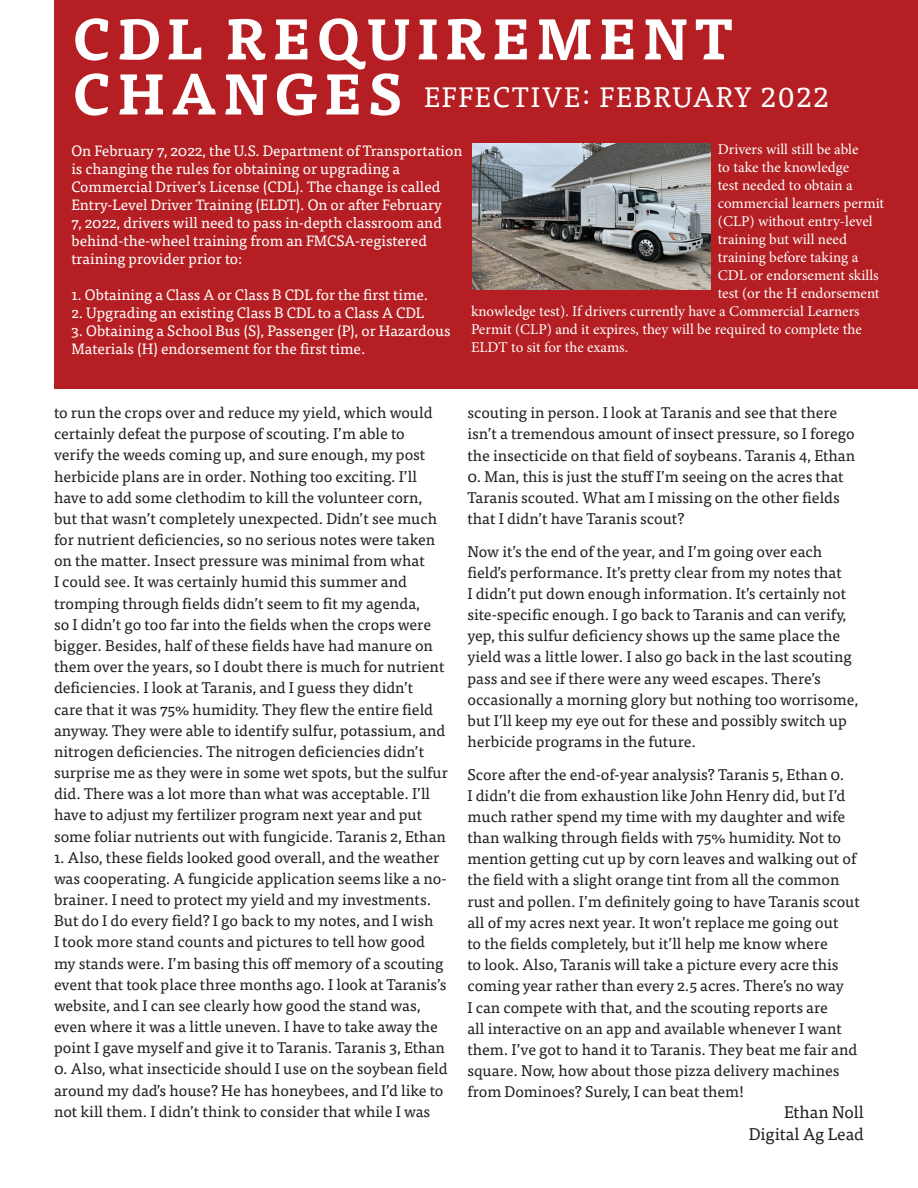
<style>
.page{position:relative;width:918px;height:1188px;background:#fff}
.page>*{position:absolute;margin:0;border:0;box-sizing:border-box;transform-origin:0 0}
.t1{font:700 56.4px "Tisa Pro";color:#fff}
.t2{font:28.2px "Tisa Pro";letter-spacing:.07em;color:#fff}
.t3{font:16.95px/22px "Tisa Pro";color:#231f20;text-align:right}
.t4{font:15.45px/21.1px "Tisa Pro";color:#231f20}
.t5{font:15px/18px "Tisa Pro";color:#fff}
.t6{font:15px "Minion Pro";color:#fff}
.s1{font-weight:700;font-size:56.4px}
</style>
<div class="page">
<div style="left:54px;top:0;width:864px;height:389px;background:#b51f23"></div>
<img style="left:472px;top:143px;width:238px;height:147px">
<h1 class="t1" style="left:72px;top:-6px;width:663px">CDL REQUIREMENT</h1>
<h2 class="t2" style="left:72px;top:76px;width:758px"><span class="s1">CHANGES</span> EFFECTIVE: FEBRUARY 2022</h2>
<p class="t6" style="left:718px;top:139px;width:142px">Drivers will still be able</p>
<p class="t6" style="left:718px;top:157px;width:133px">to take the knowledge</p>
<p class="t6" style="left:718px;top:175px;width:136px">test needed to obtain a</p>
<p class="t6" style="left:718px;top:193px;width:168px">commercial learners permit</p>
<p class="t6" style="left:718px;top:211px;width:156px">(CLP) without entry-level</p>
<p class="t6" style="left:718px;top:229px;width:131px">training but will need</p>
<p class="t6" style="left:718px;top:247px;width:142px">training before taking a</p>
<p class="t6" style="left:718px;top:265px;width:162px">CDL or endorsement skills</p>
<p class="t6" style="left:718px;top:283px;width:163px">test (or the H endorsement</p>
<p class="t6" style="left:471px;top:301px;width:390px">knowledge test). If drivers currently have a Commercial Learners</p>
<p class="t6" style="left:471px;top:319px;width:392px">Permit (CLP) and it expires, they will be required to complete the</p>
<p class="t6" style="left:471px;top:337px;width:159px">ELDT to sit for the exams.</p>
<p class="t5" style="left:71px;top:141px;width:393px">On February 7, 2022, the U.S. Department of Transportation is changing the rules for obtaining or upgrading a Commercial Driver’s License (CDL). The change is called Entry-Level Driver Training (ELDT). On or after February<br>7, 2022, drivers will need to pass in-depth classroom and behind-the-wheel training from an FMCSA-registered training provider prior to:</p>
<p class="t5" style="left:71px;top:285px;width:358px">1. Obtaining a Class A or Class B CDL for the first time.</p>
<p class="t5" style="left:71px;top:303px;width:354px">2. Upgrading an existing Class B CDL to a Class A CDL</p>
<p class="t5" style="left:71px;top:321px;width:381px">3. Obtaining a School Bus (S), Passenger (P), or Hazardous<br>Materials (H) endorsement for the first time.</p>
<p class="t4" style="left:54px;top:401px;width:396px">to run the crops over and reduce my yield, which would certainly defeat the purpose of scouting. I’m able to verify the weeds coming up, and sure enough, my post herbicide plans are in order. Nothing too exciting. I’ll have to add some clethodim to kill the volunteer corn, but that wasn’t completely unexpected. Didn’t see much for nutrient deficiencies, so no serious notes were taken on the matter. Insect pressure was minimal from what<br>I could see. It was certainly humid this summer and tromping through fields didn’t seem to fit my agenda,<br>so I didn’t go too far into the fields when the crops were bigger. Besides, half of these fields have had manure on them over the years, so I doubt there is much for nutrient deficiencies. I look at Taranis, and I guess they didn’t<br>care that it was 75% humidity. They flew the entire field anyway. They were able to identify sulfur, potassium, and nitrogen deficiencies. The nitrogen deficiencies didn’t surprise me as they were in some wet spots, but the sulfur did. There was a lot more than what was acceptable. I’ll have to adjust my fertilizer program next year and put some foliar nutrients out with fungicide. Taranis 2, Ethan</p>
<p class="t4" style="left:54px;top:846px;width:394px">1. Also, these fields looked good overall, and the weather was cooperating. A fungicide application seems like a no&shy;brainer. I need to protect my yield and my investments.<br>But do I do every field? I go back to my notes, and I wish<br>I took more stand counts and pictures to tell how good my stands were. I’m basing this off memory of a scouting event that took place three months ago. I look at Taranis’s website, and I can see clearly how good the stand was, even where it was a little uneven. I have to take away the point I gave myself and give it to Taranis. Taranis 3, Ethan</p>
<p class="t4" style="left:54px;top:1058px;width:395px">0. Also, what insecticide should I use on the soybean field around my dad’s house? He has honeybees, and I’d like to not kill them. I didn’t think to consider that while I was</p>
<p class="t4" style="left:467px;top:401px;width:389px">scouting in person. I look at Taranis and see that there isn’t a tremendous amount of insect pressure, so I forego the insecticide on that field of soybeans. Taranis 4, Ethan</p>
<p class="t4" style="left:467px;top:465px;width:378px">0. Man, this is just the stuff I’m seeing on the acres that<br>Taranis scouted. What am I missing on the other fields that I didn’t have Taranis scout?</p>
<p class="t4" style="left:467px;top:540px;width:392px">Now it’s the end of the year, and I’m going over each field’s performance. It’s pretty clear from my notes that<br>I didn’t put down enough information. It’s certainly not site-specific enough. I go back to Taranis and can verify, yep, this sulfur deficiency shows up the same place the yield was a little lower. I also go back in the last scouting pass and see if there were any weed escapes. There’s occasionally a morning glory but nothing too worrisome, but I’ll keep my eye out for these and possibly switch up herbicide programs in the future.</p>
<p class="t4" style="left:467px;top:763px;width:394px">Score after the end-of-year analysis? Taranis 5, Ethan 0.<br>I didn’t die from exhaustion like John Henry did, but I’d much rather spend my time with my daughter and wife than walking through fields with 75% humidity. Not to mention getting cut up by corn leaves and walking out of the field with a slight orange tint from all the common rust and pollen. I’m definitely going to have Taranis scout all of my acres next year. It won’t replace me going out<br>to the fields completely, but it’ll help me know where<br>to look. Also, Taranis will take a picture every acre this coming year rather than every 2.5 acres. There’s no way<br>I can compete with that, and the scouting reports are<br>all interactive on an app and available whenever I want them. I’ve got to hand it to Taranis. They beat me fair and square. Now, how about those pizza delivery machines from Dominoes? Surely, I can beat them!</p>
<p class="t3" style="left:749px;top:1100px;width:117px">Ethan Noll<br>Digital Ag Lead</p>
</div>
